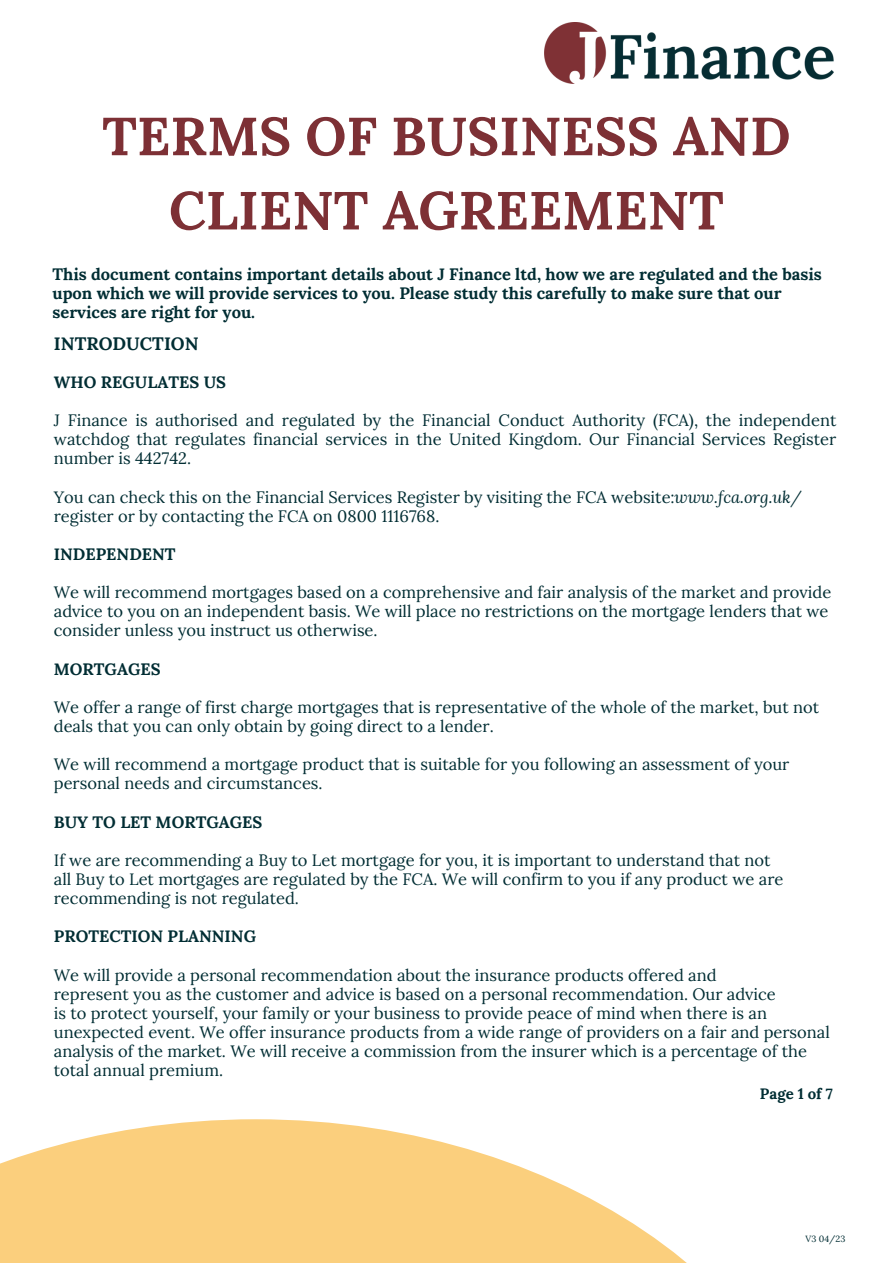
<style>
.page{position:relative;width:893px;height:1264px;background:#fff}
.page>*{position:absolute;margin:0;border:0;box-sizing:border-box;transform-origin:0 0}
.t1{font:700 53.55px/74.2px "Lora";color:#7d3035;text-align:center}
.t2{font:700 18px "Lora";color:#012d33}
.t3{font:16.5px/19px "Lora";color:#012d33}
.t4{font:700 16.5px/19px "Lora";color:#012d33}
.t5{font:700 15px "Lora";color:#012d33}
.t6{font:9px "Lora";color:#012d33}
.s1{font-style:italic}
</style>
<div class="page">
<img style="left:544px;top:22px;width:289px;height:62px">
<svg style="left:0;top:1119px;width:686px;height:143px;fill:#fbcf7d"></svg>
<h1 class="t1" style="left:102px;top:98px;width:689px">TERMS OF BUSINESS AND<br>CLIENT AGREEMENT</h1>
<p class="t4" style="left:52px;top:264px;width:771px">This document contains important details about J Finance ltd, how we are regulated and the basis upon which we will provide services to you. Please study this carefully to make sure that our services are right for you.</p>
<p class="t2" style="left:54px;top:332px;width:146px">INTRODUCTION</p>
<p class="t4" style="left:54px;top:372px;width:174px">WHO REGULATES US</p>
<p class="t3" style="left:54px;top:410px;width:784px;text-align:justify">J Finance is authorised and regulated by the Financial Conduct Authority (FCA), the independent watchdog that regulates financial services in the United Kingdom. Our Financial Services Register number is 442742.</p>
<p class="t3" style="left:54px;top:487px;width:749px">You can check this on the Financial Services Register by visiting the FCA website:<span class="s1">www.fca.org.uk/ </span>register or by contacting the FCA on 0800 1116768.</p>
<p class="t4" style="left:54px;top:544px;width:123px">INDEPENDENT</p>
<p class="t3" style="left:54px;top:582px;width:778px">We will recommend mortgages based on a comprehensive and fair analysis of the market and provide advice to you on an independent basis. We will place no restrictions on the mortgage lenders that we consider unless you instruct us otherwise.</p>
<p class="t4" style="left:54px;top:659px;width:108px">MORTGAGES</p>
<p class="t3" style="left:54px;top:697px;width:766px">We offer a range of first charge mortgages that is representative of the whole of the market, but not deals that you can only obtain by going direct to a lender.</p>
<p class="t3" style="left:54px;top:754px;width:737px">We will recommend a mortgage product that is suitable for you following an assessment of your personal needs and circumstances.</p>
<p class="t4" style="left:54px;top:812px;width:210px">BUY TO LET MORTGAGES</p>
<p class="t3" style="left:54px;top:850px;width:731px">If we are recommending a Buy to Let mortgage for you, it is important to understand that not all Buy to Let mortgages are regulated by the FCA. We will confirm to you if any product we are recommending is not regulated.</p>
<p class="t4" style="left:54px;top:926px;width:204px">PROTECTION PLANNING</p>
<p class="t3" style="left:54px;top:964px;width:777px">We will provide a personal recommendation about the insurance products offered and<br>represent you as the customer and advice is based on a personal recommendation. Our advice<br>is to protect yourself, your family or your business to provide peace of mind when there is an unexpected event. We offer insurance products from a wide range of providers on a fair and personal analysis of the market. We will receive a commission from the insurer which is a percentage of the total annual premium.</p>
<p class="t5" style="left:759px;top:1083px;width:74px">Page 1 of 7</p>
<p class="t6" style="left:805px;top:1232px;width:41px">V3 04/23</p>
</div>
